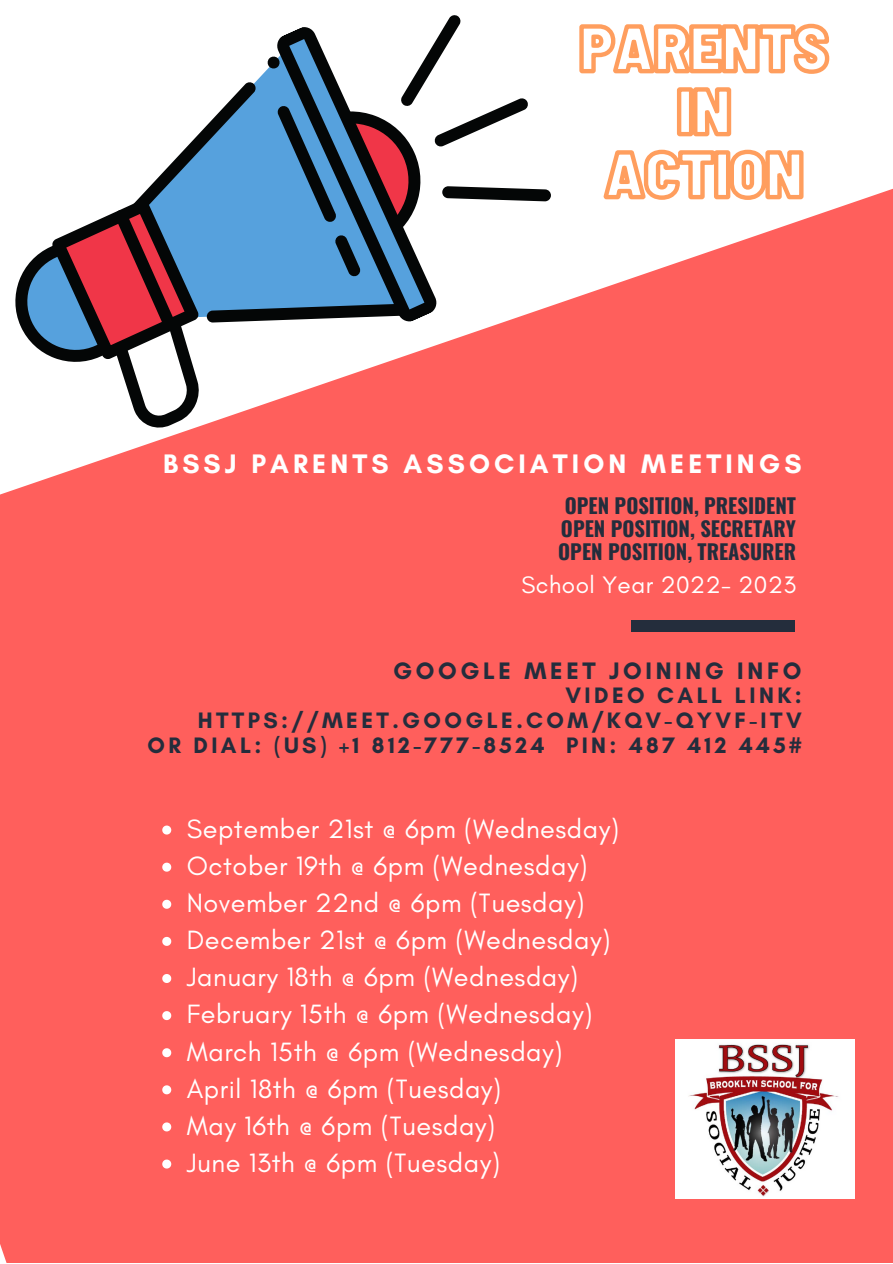
<style>
.page{position:relative;width:893px;height:1264px;background:#fff}
.page>*{position:absolute;margin:0;border:0;box-sizing:border-box;transform-origin:0 0}
.t1{font:700 27.3px "Glacial Indifference";letter-spacing:.15em;color:#fff}
.t2{font:27px/37px "Glacial Indifference";letter-spacing:.02em;color:#fff}
.t3{font:700 24.3px "Glacial Indifference";letter-spacing:.15em;color:#242d3c}
.t4{font:24.3px "Glacial Indifference";letter-spacing:.02em;color:#fff}
.t5{font:700 22.8px/24.8px "Glacial Indifference";letter-spacing:.15em;color:#242d3c;text-align:right}
.t6{font:700 20.55px/23.1px "Oswald";color:#242d3c;text-align:center}
</style>
<div class="page">
<div style="left:0;top:189px;width:892px;height:1073px;background:#ff5f5c"></div>
<div style="left:631px;top:620px;width:164px;height:11px;background:#242d3c"></div>
<svg style="left:162px;top:825px;width:9px;height:9px"></svg>
<svg style="left:162px;top:862px;width:9px;height:9px"></svg>
<svg style="left:162px;top:899px;width:9px;height:9px"></svg>
<svg style="left:162px;top:936px;width:9px;height:9px"></svg>
<svg style="left:162px;top:974px;width:9px;height:9px"></svg>
<svg style="left:162px;top:1011px;width:9px;height:9px"></svg>
<svg style="left:162px;top:1048px;width:9px;height:9px"></svg>
<svg style="left:162px;top:1085px;width:9px;height:9px"></svg>
<svg style="left:162px;top:1122px;width:9px;height:9px"></svg>
<svg style="left:162px;top:1159px;width:9px;height:9px"></svg>
<svg style="left:218px;top:241px;width:200px;height:165px"></svg>
<svg style="left:69px;top:78px;width:190px;height:163px"></svg>
<svg style="left:273px;top:318px;width:167px;height:8px"></svg>
<svg style="left:259px;top:15px;width:295px;height:303px"></svg>
<svg style="left:0;top:198px;width:218px;height:238px"></svg>
<img style="left:675px;top:1039px;width:179px;height:159px">
<svg style="left:577px;top:23px;width:255px;height:207px"></svg>
<p class="t1" style="left:163px;top:446px;width:639px">BSSJ PARENTS ASSOCIATION MEETINGS</p>
<p class="t6" style="left:558px;top:493px;width:239px">OPEN POSITION, PRESIDENT<br>OPEN POSITION, SECRETARY<br>OPEN POSITION, TREASURER</p>
<p class="t4" style="left:521px;top:569px;width:276px">School Year 2022- 2023</p>
<p class="t3" style="left:393px;top:655px;width:410px">GOOGLE MEET JOINING INFO</p>
<p class="t5" style="left:147px;top:683px;width:655px">VIDEO CALL LINK:<br>HTTPS://MEET.GOOGLE.COM/KQV-QYVF-ITV<br>OR DIAL: (US) +1 812-777-8524 PIN: 487 412 445#</p>
<p class="t2" style="left:187px;top:810px;width:434px">September 21st @ 6pm (Wednesday)<br>October 19th @ 6pm (Wednesday)<br>November 22nd @ 6pm (Tuesday)<br>December 21st @ 6pm (Wednesday)<br>January 18th @ 6pm (Wednesday)<br>February 15th @ 6pm (Wednesday)<br>March 15th @ 6pm (Wednesday)<br>April 18th @ 6pm (Tuesday)<br>May 16th @ 6pm (Tuesday)<br>June 13th @ 6pm (Tuesday)</p>
</div>
